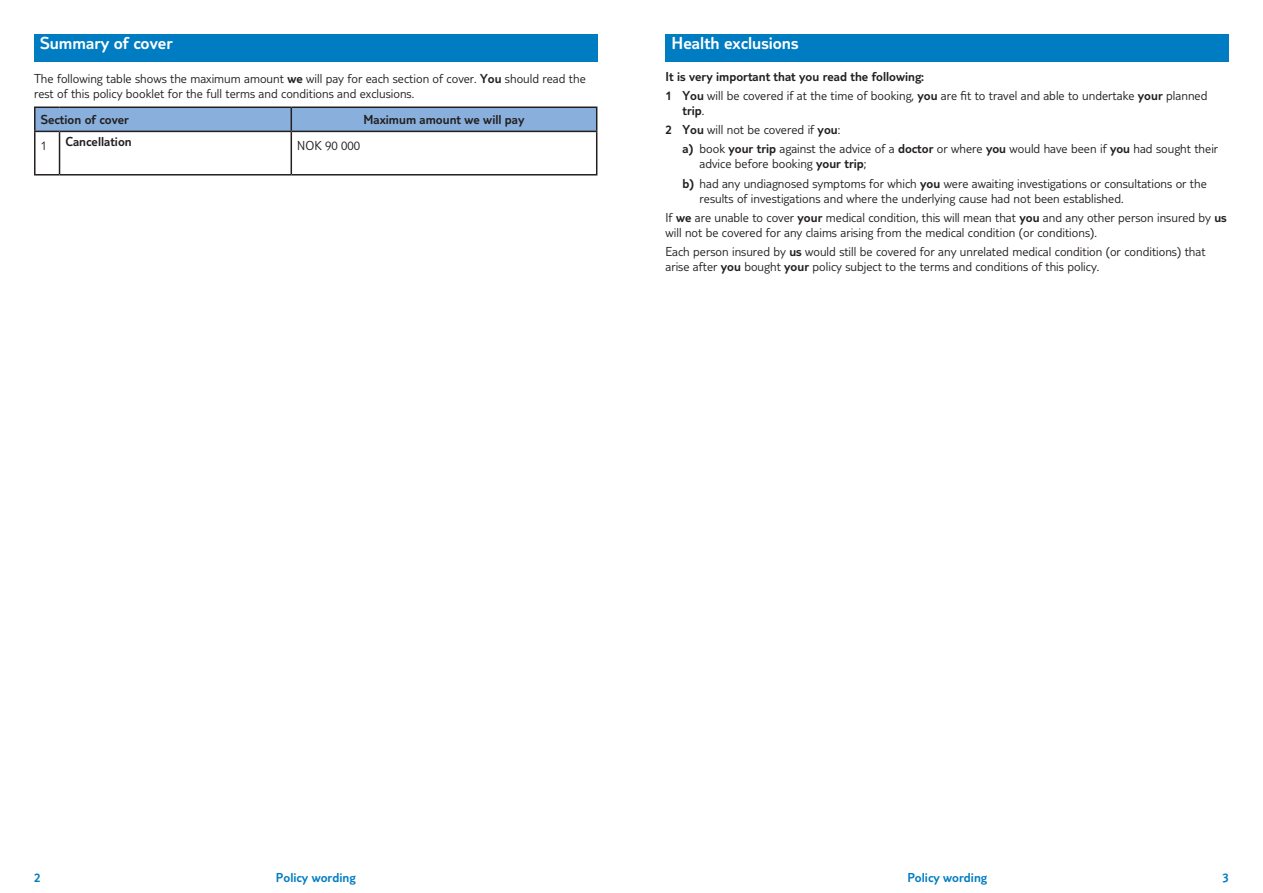
<style>
.page{position:relative;width:1263px;height:893px;background:#fff}
.page>*{position:absolute;margin:0;border:0;box-sizing:border-box;transform-origin:0 0}
.t1{font:300 18px "TUI Type Pro";color:#fff}
.t2{font:300 13.5px/15px "TUI Type Pro";color:#231f20}
.t3{font:300 13.5px "TUI Type Pro";color:#231f20}
.t4{font:300 13.5px "TUI Type Pro";color:#007cc2}
.s1{font-style:inherit}
</style>
<div class="page">
<div style="left:34px;top:34px;width:563px;height:28px;background:#007cc2"></div>
<svg style="left:34px;top:107px;width:563px;height:67px"></svg>
<hr style="left:34px;top:132px;width:2px;height:42px;background:#231f20">
<hr style="left:60px;top:131px;width:231px;height:1px;background:#231f20">
<hr style="left:59px;top:132px;width:1px;height:42px;background:#231f20">
<hr style="left:291px;top:131px;width:306px;height:1px;background:#231f20">
<hr style="left:291px;top:132px;width:1px;height:42px;background:#231f20">
<hr style="left:596px;top:132px;width:1px;height:42px;background:#231f20">
<hr style="left:34px;top:174px;width:26px;height:2px;background:#231f20">
<hr style="left:60px;top:174px;width:231px;height:2px;background:#231f20">
<hr style="left:291px;top:174px;width:306px;height:2px;background:#231f20">
<div style="left:665px;top:34px;width:564px;height:28px;background:#007cc2"></div>
<p class="t1" style="left:40px;top:33px;width:134px">Summary of cover</p>
<p class="t2" style="left:34px;top:71px;width:553px">The following table shows the maximum amount <span class="s1">we</span> will pay for each section of cover. <span class="s1">You</span> should read the rest of this policy booklet for the full terms and conditions and exclusions.</p>
<p class="t3" style="left:41px;top:112px;width:90px">Section of cover</p>
<p class="t3" style="left:363px;top:112px;width:163px">Maximum amount we will pay</p>
<p class="t2" style="left:41px;top:137px;width:8px">1</p>
<p class="t3" style="left:66px;top:134px;width:68px">Cancellation</p>
<p class="t2" style="left:297px;top:137px;width:65px">NOK 90 000</p>
<p class="t1" style="left:671px;top:33px;width:128px">Health exclusions</p>
<p class="t3" style="left:665px;top:68px;width:260px">It is very important that you read the following:</p>
<p class="t2" style="left:682px;top:88px;width:526px;text-indent:-17px"><span class="s1">1 You</span> will be covered if at the time of booking, <span class="s1">you</span> are fit to travel and able to undertake <span class="s1">your</span> planned <span class="s1">trip</span>.</p>
<p class="t2" style="left:665px;top:122px;width:176px"><span class="s1">2 You</span> will not be covered if <span class="s1">you</span>:</p>
<p class="t2" style="left:699px;top:141px;width:520px;text-indent:-17px"><span class="s1">a)</span> book <span class="s1">your trip</span> against the advice of a <span class="s1">doctor</span> or where <span class="s1">you</span> would have been if <span class="s1">you</span> had sought their advice before booking <span class="s1">your trip</span>;</p>
<p class="t2" style="left:699px;top:175px;width:509px;text-indent:-17px"><span class="s1">b)</span> had any undiagnosed symptoms for which <span class="s1">you</span> were awaiting investigations or consultations or the results of investigations and where the underlying cause had not been established.</p>
<p class="t2" style="left:665px;top:210px;width:563px">If <span class="s1">we</span> are unable to cover <span class="s1">your</span> medical condition, this will mean that <span class="s1">you</span> and any other person insured by <span class="s1">us </span>will not be covered for any claims arising from the medical condition (or conditions).</p>
<p class="t2" style="left:665px;top:244px;width:541px">Each person insured by <span class="s1">us</span> would still be covered for any unrelated medical condition (or conditions) that arise after <span class="s1">you</span> bought <span class="s1">your</span> policy subject to the terms and conditions of this policy.</p>
<p class="t4" style="left:34px;top:869px;width:8px">2</p>
<p class="t4" style="left:276px;top:869px;width:81px">Policy wording</p>
<p class="t4" style="left:907px;top:869px;width:81px">Policy wording</p>
<p class="t4" style="left:1222px;top:869px;width:8px">3</p>
</div>
